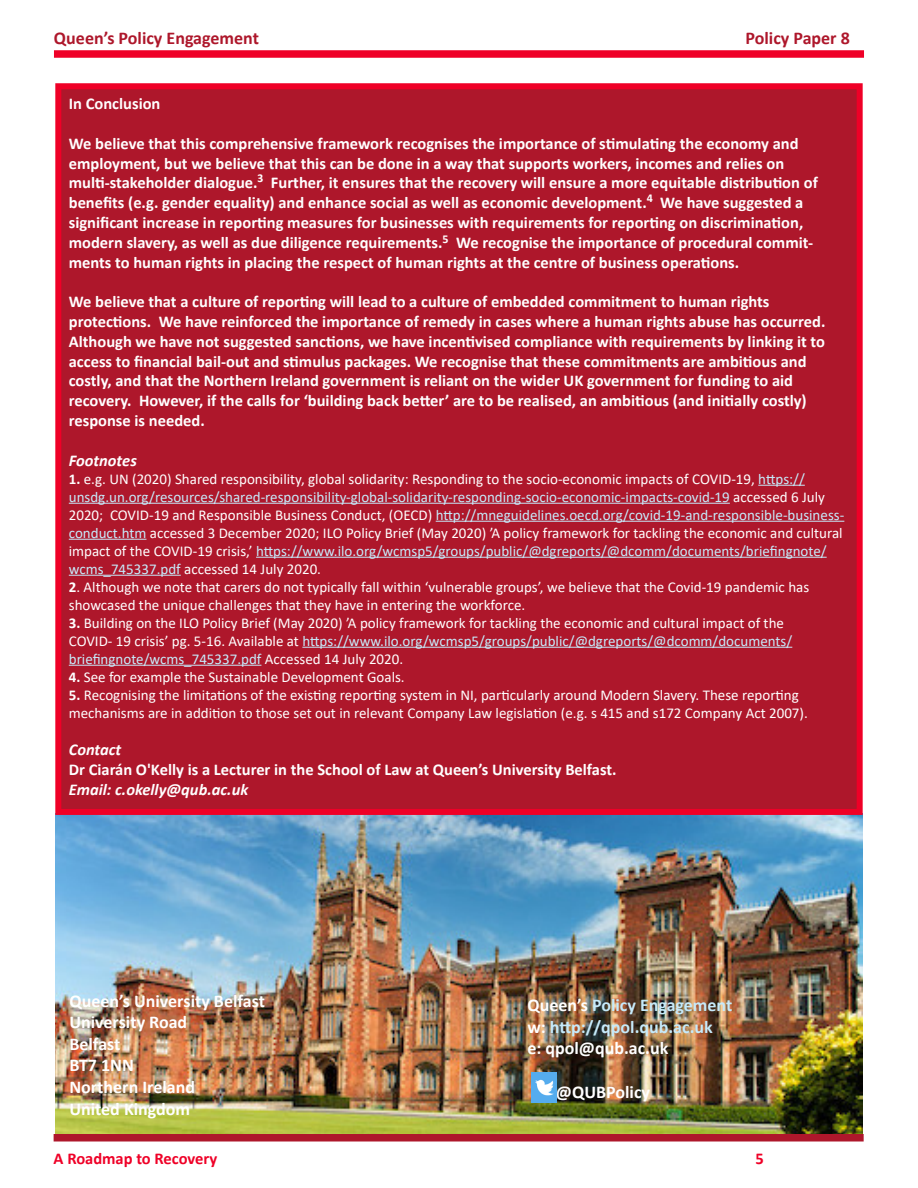
<style>
.page{position:relative;width:918px;height:1188px;background:#fff}
.page>*{position:absolute;margin:0;border:0;box-sizing:border-box;transform-origin:0 0}
.t1{font:700 18px "Calibri";color:#fff}
.t2{font:700 18px "Calibri";color:#c6eafa}
.t3{font:700 18px "Calibri";color:#ae172b}
.t4{font:700 16.5px/19.8px "Calibri";color:#fff}
.t5{font:italic 700 16.5px "Calibri";color:#fff}
.t6{font:700 16.5px "Calibri";color:#ef0027}
.t7{font:15px/18px "Calibri";color:#fff}
.s1{font-weight:700}
.s2{color:#c6eafa}
.s3{color:#fff}
</style>
<div class="page">
<div style="left:54px;top:50px;width:810px;height:8px;background:#ef0027"></div>
<div style="left:54px;top:1134px;width:810px;height:8px;background:#ae172b"></div>
<img style="left:55px;top:815px;width:807px;height:318px">
<img style="left:532px;top:1073px;width:25px;height:29px">
<div style="left:58px;top:86px;width:802px;height:726px;background:#ae172b"></div>
<hr style="left:758px;top:485px;width:47px;height:1px;background:#c6eafa">
<hr style="left:69px;top:503px;width:661px;height:1px;background:#c6eafa">
<hr style="left:436px;top:521px;width:408px;height:1px;background:#c6eafa">
<hr style="left:69px;top:539px;width:77px;height:1px;background:#c6eafa">
<hr style="left:256px;top:557px;width:571px;height:1px;background:#c6eafa">
<hr style="left:69px;top:575px;width:112px;height:1px;background:#c6eafa">
<hr style="left:302px;top:647px;width:490px;height:1px;background:#c6eafa">
<hr style="left:69px;top:665px;width:192px;height:1px;background:#c6eafa">
<div style="left:55px;top:83px;width:808px;height:732px;border:6px solid #ef0027"></div>
<p class="t3" style="left:54px;top:25px;width:207px">Queen’s Policy Engagement</p>
<p class="t3" style="left:746px;top:25px;width:106px">Policy Paper 8</p>
<p class="t4" style="left:69px;top:94px;width:93px">In Conclusion</p>
<p class="t4" style="left:69px;top:133px;width:751px">We believe that this comprehensive framework recognises the importance of stimulating the economy and employment, but we believe that this can be done in a way that supports workers, incomes and relies on multi-stakeholder dialogue.<sup>3</sup> Further, it ensures that the recovery will ensure a more equitable distribution of benefits (e.g. gender equality) and enhance social as well as economic development.<sup>4</sup> We have suggested a significant increase in reporting measures for businesses with requirements for reporting on discrimination, modern slavery, as well as due diligence requirements.<sup>5</sup> We recognise the importance of procedural commit&shy;ments to human rights in placing the respect of human rights at the centre of business operations.</p>
<p class="t4" style="left:69px;top:292px;width:758px">We believe that a culture of reporting will lead to a culture of embedded commitment to human rights protections. We have reinforced the importance of remedy in cases where a human rights abuse has occurred.<br>Although we have not suggested sanctions, we have incentivised compliance with requirements by linking it to access to financial bail-out and stimulus packages. We recognise that these commitments are ambitious and costly, and that the Northern Ireland government is reliant on the wider UK government for funding to aid recovery. However, if the calls for ‘building back better’ are to be realised, an ambitious (and initially costly) response is needed.</p>
<p class="t5" style="left:69px;top:448px;width:70px">Footnotes</p>
<p class="t7" style="left:69px;top:469px;width:777px"><span class="s1">1.</span> e.g. UN (2020) Shared responsibility, global solidarity: Responding to the socio-economic impacts of COVID-19, <span class="s2">https:// unsdg.un.org/resources/shared-responsibility-global-solidarity-responding-socio-economic-impacts-covid-19</span> accessed 6 July 2020; COVID-19 and Responsible Business Conduct, (OECD) <span class="s2">http://mneguidelines.oecd.org/covid-19-and-responsible-business&shy;conduct.htm</span> accessed 3 December 2020; ILO Policy Brief (May 2020) ’A policy framework for tackling the economic and cultural impact of the COVID-19 crisis,’ <span class="s2">https://www.ilo.org/wcmsp5/groups/public/@dgreports/@dcomm/documents/briefingnote/ wcms_745337.pdf</span> accessed 14 July 2020.</p>
<p class="t7" style="left:69px;top:577px;width:742px"><span class="s1">2</span>. Although we note that carers do not typically fall within ‘vulnerable groups’, we believe that the Covid-19 pandemic has showcased the unique challenges that they have in entering the workforce.</p>
<p class="t7" style="left:69px;top:613px;width:725px"><span class="s1">3.</span> Building on the ILO Policy Brief (May 2020) ’A policy framework for tackling the economic and cultural impact of the<br>COVID- 19 crisis’ pg. 5-16. Available at <span class="s2">https://www.ilo.org/wcmsp5/groups/public/@dgreports/@dcomm/documents/ briefingnote/wcms_745337.pdf</span> Accessed 14 July 2020.</p>
<p class="t7" style="left:69px;top:667px;width:337px"><span class="s1">4.</span> See for example the Sustainable Development Goals.</p>
<p class="t7" style="left:69px;top:685px;width:741px"><span class="s1">5.</span> Recognising the limitations of the existing reporting system in NI, particularly around Modern Slavery. These reporting mechanisms are in addition to those set out in relevant Company Law legislation (e.g. s 415 and s172 Company Act 2007).</p>
<p class="t5" style="left:69px;top:738px;width:54px">Contact</p>
<p class="t4" style="left:69px;top:760px;width:549px">Dr Ciarán O'Kelly is a Lecturer in the School of Law at Queen’s University Belfast.</p>
<p class="t5" style="left:69px;top:778px;width:181px">Email: c.okelly@qub.ac.uk</p>
<p class="t1" style="left:69px;top:988px;width:197px">Queen’s University Belfast</p>
<p class="t1" style="left:69px;top:1009px;width:119px">University Road</p>
<p class="t1" style="left:69px;top:1031px;width:53px">Belfast</p>
<p class="t1" style="left:69px;top:1053px;width:66px">BT7 1NN</p>
<p class="t1" style="left:69px;top:1074px;width:127px">Northern Ireland</p>
<p class="t1" style="left:69px;top:1096px;width:122px">United Kingdom</p>
<p class="t2" style="left:527px;top:993px;width:207px"><span class="s3">Queen’s</span> Policy Engagement</p>
<p class="t2" style="left:527px;top:1014px;width:187px"><span class="s3">w:</span> http://qpol.qub.ac.uk</p>
<p class="t1" style="left:527px;top:1036px;width:143px">e: qpol@qub.ac.uk</p>
<p class="t1" style="left:556px;top:1079px;width:96px">@QUBPolicy</p>
<p class="t6" style="left:54px;top:1147px;width:165px">A Roadmap to Recovery</p>
<p class="t6" style="left:756px;top:1147px;width:10px">5</p>
</div>
